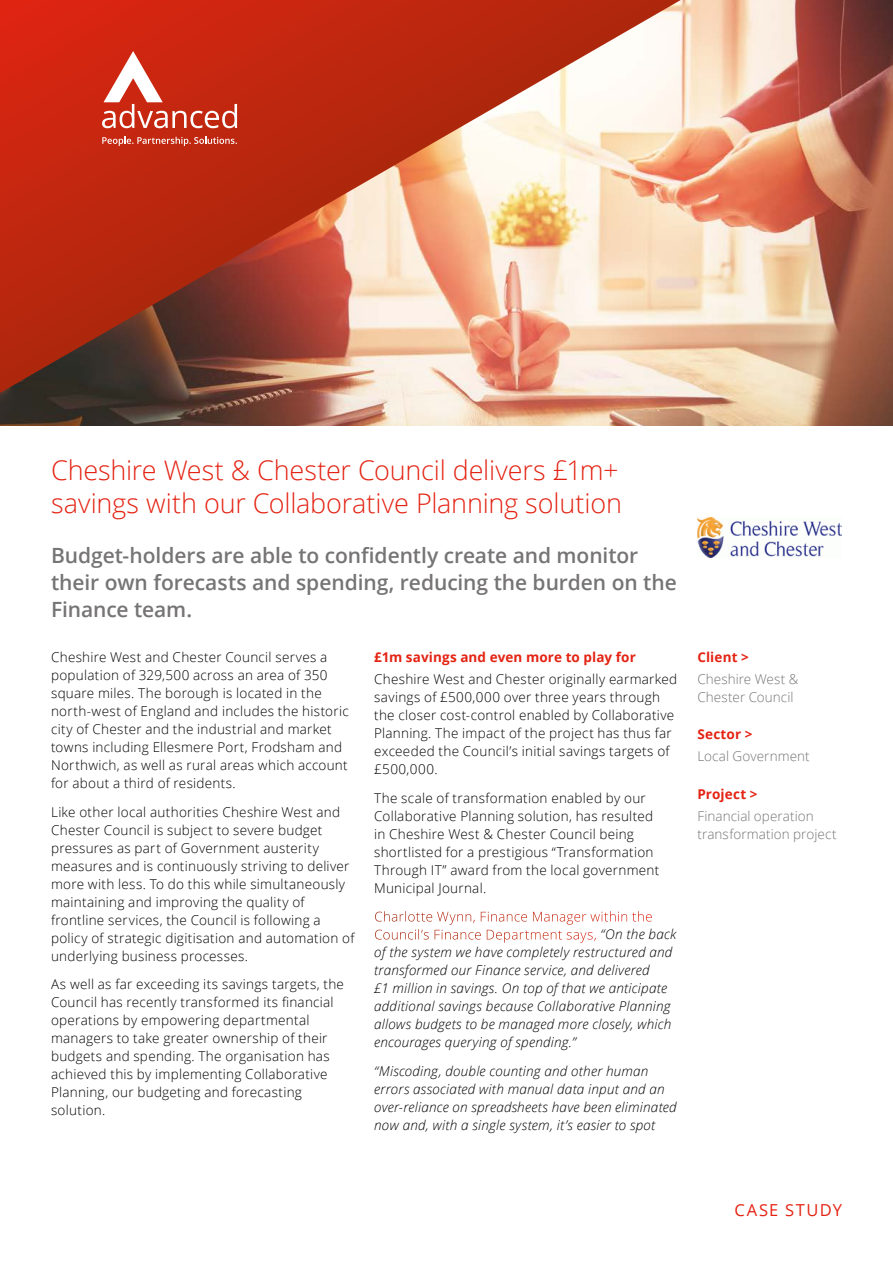
<style>
.page{position:relative;width:893px;height:1263px;background:#fff}
.page>*{position:absolute;margin:0;border:0;box-sizing:border-box;transform-origin:0 0}
.t1{font:300 27px/33px "Open Sans";letter-spacing:-.005em;color:#e42313}
.t2{font:600 21px/27px "Open Sans";letter-spacing:-.005em;color:#767474}
.t3{font:16.5px "Open Sans";letter-spacing:.09em;color:#e42313}
.t4{font:300 13.5px/18px "Open Sans";letter-spacing:.02em;color:#000}
.t5{font:italic 300 13.5px/18px "Open Sans";letter-spacing:.015em;color:#000}
.t6{font:300 13.5px/18px "Open Sans";letter-spacing:.005em;color:#767474}
.t7{font:700 13.5px "Open Sans";letter-spacing:.01em;color:#e42313}
.s1{font-style:normal;color:#fff}
</style>
<div class="page">
<img style="left:0;top:0;width:893px;height:425px">
<img style="left:697px;top:518px;width:145px;height:39px">
<svg style="left:0;top:0;width:703px;height:400px;background:#cc725c"></svg>
<svg style="left:102px;top:137px;width:135px;height:9px"></svg>
<svg style="left:102px;top:51px;width:135px;height:77px"></svg>
<h1 class="t1" style="left:51px;top:453px;width:572px">Cheshire West &amp; Chester Council delivers £1m+ savings with our Collaborative Planning solution</h1>
<h2 class="t2" style="left:51px;top:541px;width:627px">Budget-holders are able to confidently create and monitor their own forecasts and spending, reducing the burden on the<br>Finance team.</h2>
<p class="t4" style="left:51px;top:648px;width:299px">Cheshire West and Chester Council serves a population of 329,500 across an area of 350 square miles. The borough is located in the north-west of England and includes the historic city of Chester and the industrial and market towns including Ellesmere Port, Frodsham and Northwich, as well as rural areas which account for about a third of residents.</p>
<p class="t4" style="left:51px;top:802px;width:305px">Like other local authorities Cheshire West and Chester Council is subject to severe budget pressures as part of Government austerity measures and is continuously striving to deliver more with less. To do this while simultaneously maintaining and improving the quality of frontline services, the Council is following a policy of strategic digitisation and automation of underlying business processes.</p>
<p class="t4" style="left:51px;top:975px;width:294px">As well as far exceeding its savings targets, the Council has recently transformed its financial operations by empowering departmental managers to take greater ownership of their budgets and spending. The organisation has achieved this by implementing Collaborative Planning, our budgeting and forecasting solution.</p>
<p class="t7" style="left:374px;top:647px;width:263px">£1m savings and even more to play for</p>
<p class="t4" style="left:374px;top:670px;width:305px">Cheshire West and Chester originally earmarked savings of £500,000 over three years through the closer cost-control enabled by Collaborative Planning. The impact of the project has thus far exceeded the Council’s initial savings targets of £500,000.</p>
<p class="t4" style="left:374px;top:788px;width:287px">The scale of transformation enabled by our Collaborative Planning solution, has resulted in Cheshire West &amp; Chester Council being shortlisted for a prestigious “Transformation Through IT” award from the local government Municipal Journal.</p>
<p class="t5" style="left:374px;top:907px;width:304px"><span class="s1">Charlotte Wynn, Finance Manager within the Council’s Finance Department says,</span> “On the back of the system we have completely restructured and transformed our Finance service, and delivered<br>£1 million in savings. On top of that we anticipate additional savings because Collaborative Planning allows budgets to be managed more closely, which encourages querying of spending.”</p>
<p class="t5" style="left:374px;top:1062px;width:304px">“Miscoding, double counting and other human errors associated with manual data input and an over-reliance on spreadsheets have been eliminated now and, with a single system, it’s easier to spot</p>
<p class="t7" style="left:697px;top:647px;width:53px">Client &gt;</p>
<p class="t6" style="left:697px;top:670px;width:102px">Cheshire West &amp;<br>Chester Council</p>
<p class="t7" style="left:697px;top:725px;width:57px">Sector &gt;</p>
<p class="t6" style="left:697px;top:747px;width:114px">Local Government</p>
<p class="t7" style="left:697px;top:784px;width:62px">Project &gt;</p>
<p class="t6" style="left:697px;top:807px;width:141px">Financial operation transformation project</p>
<p class="t3" style="left:734px;top:1199px;width:109px">CASE STUDY</p>
</div>
